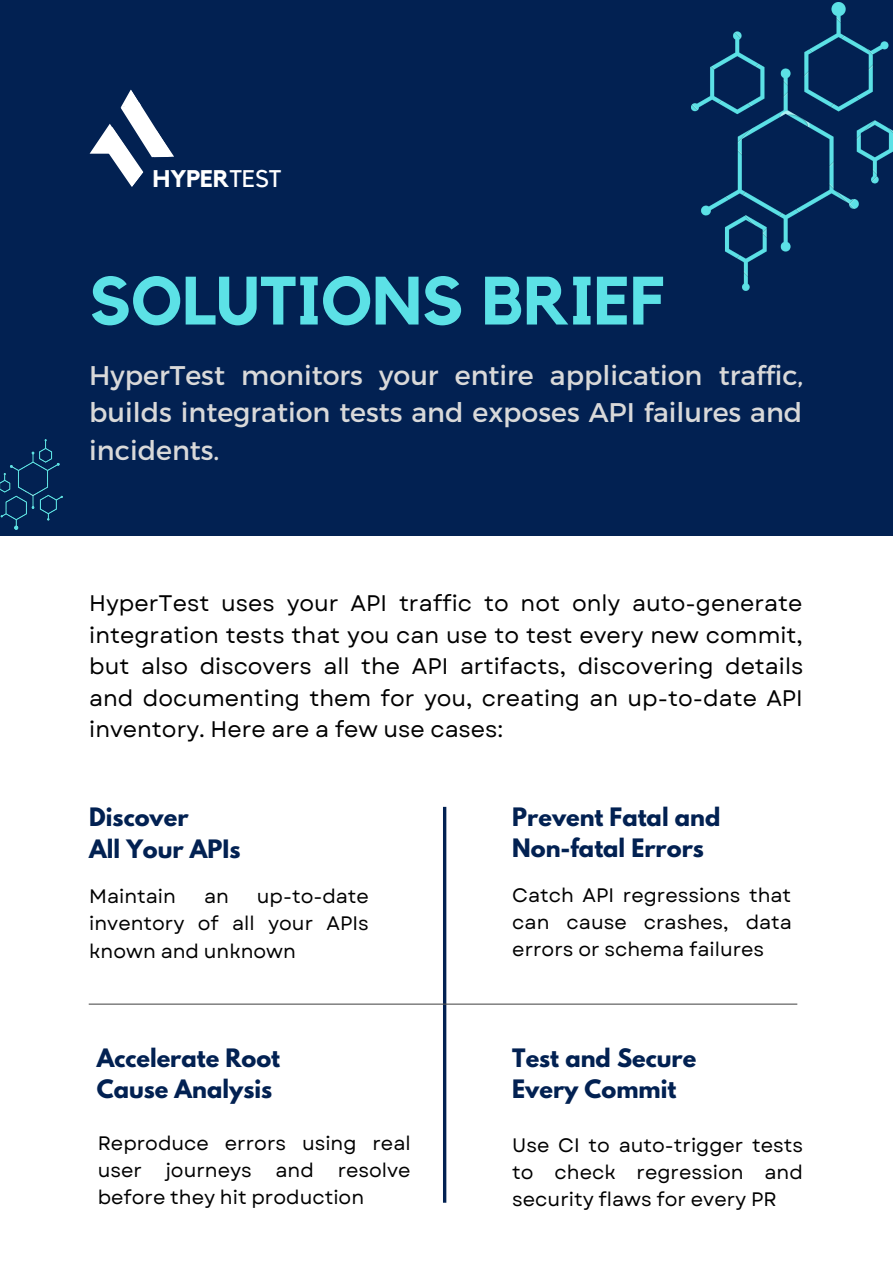
<style>
.page{position:relative;width:893px;height:1264px;background:#fff}
.page>*{position:absolute;margin:0;border:0;box-sizing:border-box;transform-origin:0 0}
.t1{font:700 67.5px "Kollektif";color:#5ce1e6}
.t2{font:27px/37px "Montserrat";color:#d9d9d9;text-align:justify}
.t3{font:700 24px "Kollektif";color:#fff}
.t4{font:22.5px/31.5px "Garet";color:#000;text-align:justify}
.t5{font:700 22.5px/31.5px "League Spartan";color:#022152}
.t6{font:19.5px/27.2px "Garet";color:#000;text-align:justify}
.s1{font-weight:400}
</style>
<div class="page">
<div style="left:0;top:0;width:892px;height:535px;background:#022152"></div>
<img style="left:0;top:439px;width:63px;height:90px">
<img style="left:691px;top:3px;width:201px;height:288px">
<hr style="left:443px;top:806px;width:3px;height:396px;background:#022152">
<hr style="left:89px;top:1003px;width:708px;height:1px;background:#545454">
<svg style="left:90px;top:89px;width:84px;height:98px"></svg>
<p class="t3" style="left:153px;top:167px;width:131px">HYPER<span class="s1">TEST</span></p>
<h1 class="t1" style="left:89px;top:270px;width:576px">SOLUTIONS BRIEF</h1>
<h2 class="t2" style="left:89px;top:356px;width:715px">HyperTest monitors your entire application traffic, builds integration tests and exposes API failures and incidents.</h2>
<p class="t4" style="left:89px;top:588px;width:715px">HyperTest uses your API traffic to not only auto-generate integration tests that you can use to test every new commit, but also discovers all the API artifacts, discovering details and documenting them for you, creating an up-to-date API inventory. Here are a few use cases:</p>
<p class="t5" style="left:89px;top:804px;width:153px">Discover<br>All Your APIs</p>
<p class="t5" style="left:512px;top:804px;width:210px">Prevent Fatal and<br>Non-fatal Errors</p>
<p class="t6" style="left:89px;top:883px;width:88px">Maintain</p>
<p class="t6" style="left:204px;top:883px;width:26px">an</p>
<p class="t6" style="left:89px;top:883px;width:281px;text-indent:168px">up-to-date inventory of all your APIs known and unknown</p>
<p class="t6" style="left:512px;top:881px;width:281px">Catch API regressions that can cause crashes, data errors or schema failures</p>
<p class="t5" style="left:97px;top:1044px;width:185px">Accelerate Root<br>Cause Analysis</p>
<p class="t6" style="left:98px;top:1129px;width:314px">Reproduce errors using real user journeys and resolve before they hit production</p>
<p class="t5" style="left:512px;top:1044px;width:185px">Test and Secure<br>Every Commit</p>
<p class="t6" style="left:512px;top:1131px;width:292px">Use CI to auto-trigger tests to check regression and security flaws for every PR</p>
</div>
